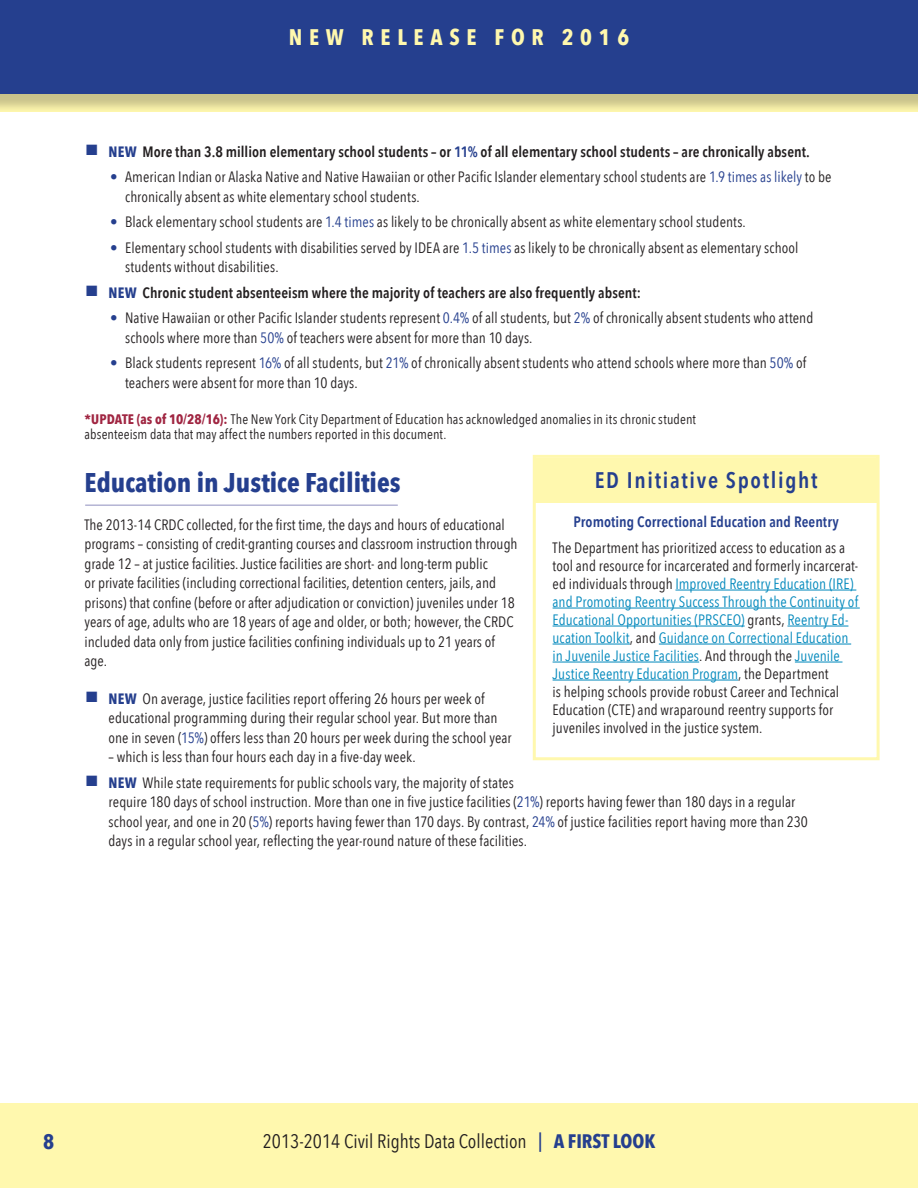
<style>
.page{position:relative;width:918px;height:1188px;background:#fff}
.page>*{position:absolute;margin:0;border:0;box-sizing:border-box;transform-origin:0 0}
.t1{font:700 27px "Avenir Next Condensed";color:#253f8e}
.t2{font:600 22.5px "Avenir Next Condensed";letter-spacing:.075em;color:#253f8e}
.t3{font:700 22.5px "Avenir Next Condensed";letter-spacing:.3em;color:#fff8ae}
.t4{font:700 21px "Avenir Next Condensed";color:#253f8e}
.t5{font:19.5px "Avenir Next Condensed";color:#231f20}
.t6{font:15px/19.5px "Avenir Next Condensed";color:#231f20}
.t7{font:15px/18px "Avenir Next Condensed";letter-spacing:.005em;color:#0088bc}
.t8{font:600 15px "Avenir Next Condensed";letter-spacing:.005em;color:#231f20}
.t9{font:600 15px "Avenir Next Condensed";letter-spacing:.005em;color:#253f8e}
.t10{font:13.8px/15px "Avenir Next Condensed";letter-spacing:.01em;color:#231f20}
.s1{color:#253f8e}
.s2{font-weight:700;color:#253f8e}
.s3{font-weight:700;color:#a02642}
.s4{color:#0088bc}
.s5{color:#231f20}
.s6{font-weight:500;color:#253f8e}
</style>
<div class="page">
<div style="left:0;top:1103px;width:918px;height:85px;background:#fff8ae"></div>
<div style="left:0;top:0;width:918px;height:113px;background:#231f20;opacity:.25"></div>
<div style="left:0;top:0;width:918px;height:94px;background:#253f8e"></div>
<div style="left:535px;top:458px;width:343px;height:44px;background:#fff8ae"></div>
<div style="left:533px;top:455px;width:347px;height:305px;border:3px solid #fff8ae"></div>
<hr style="left:675px;top:590px;width:181px;height:1px;background:#0088bc">
<hr style="left:553px;top:608px;width:307px;height:1px;background:#0088bc">
<hr style="left:553px;top:626px;width:192px;height:1px;background:#0088bc">
<hr style="left:787px;top:626px;width:61px;height:1px;background:#0088bc">
<hr style="left:553px;top:644px;width:77px;height:1px;background:#0088bc">
<hr style="left:659px;top:644px;width:192px;height:1px;background:#0088bc">
<hr style="left:553px;top:662px;width:146px;height:1px;background:#0088bc">
<hr style="left:795px;top:662px;width:47px;height:1px;background:#0088bc">
<hr style="left:553px;top:680px;width:185px;height:1px;background:#0088bc">
<hr style="left:85px;top:505px;width:313px;height:1px;background:#9b9bc6">
<h2 class="t3" style="left:289px;top:23px;width:342px">NEW RELEASE FOR 2016</h2>
<p class="t8" style="left:86px;top:139px;width:725px"><span class="s1">■</span> <span class="s2">NEW</span> More than 3.8 million elementary school students – or <span class="s1">11%</span> of all elementary school students – are chronically absent.</p>
<p class="t6" style="left:125px;top:167px;width:708px;text-indent:-15px"><span class="s1">•</span> American Indian or Alaska Native and Native Hawaiian or other Pacific Islander elementary school students are <span class="s1">1.9 times as likely</span> to be chronically absent as white elementary school students.</p>
<p class="t6" style="left:110px;top:212px;width:637px"><span class="s1">•</span> Black elementary school students are <span class="s1">1.4 times</span> as likely to be chronically absent as white elementary school students.</p>
<p class="t6" style="left:125px;top:237px;width:675px;text-indent:-15px"><span class="s1">•</span> Elementary school students with disabilities served by IDEA are <span class="s1">1.5 times</span> as likely to be chronically absent as elementary school students without disabilities.</p>
<p class="t8" style="left:86px;top:280px;width:556px"><span class="s1">■</span> <span class="s2">NEW</span> Chronic student absenteeism where the majority of teachers are also frequently absent:</p>
<p class="t6" style="left:125px;top:308px;width:690px;text-indent:-15px"><span class="s1">•</span> Native Hawaiian or other Pacific Islander students represent <span class="s1">0.4%</span> of all students, but <span class="s1">2%</span> of chronically absent students who attend schools where more than <span class="s1">50%</span> of teachers were absent for more than 10 days.</p>
<p class="t6" style="left:125px;top:353px;width:683px;text-indent:-15px"><span class="s1">•</span> Black students represent <span class="s1">16%</span> of all students, but <span class="s1">21%</span> of chronically absent students who attend schools where more than <span class="s1">50%</span> of teachers were absent for more than 10 days.</p>
<p class="t10" style="left:85px;top:411px;width:613px"><span class="s3">*UPDATE (as of 10/28/16):</span> The New York City Department of Education has acknowledged anomalies in its chronic student absenteeism data that may affect the numbers reported in this document.</p>
<h2 class="t1" style="left:85px;top:466px;width:318px">Education in Justice Facilities</h2>
<p class="t6" style="left:85px;top:514px;width:435px">The 2013-14 CRDC collected, for the first time, the days and hours of educational programs – consisting of credit-granting courses and classroom instruction through grade 12 – at justice facilities. Justice facilities are short- and long-term public<br>or private facilities (including correctional facilities, detention centers, jails, and prisons) that confine (before or after adjudication or conviction) juveniles under 18 years of age, adults who are 18 years of age and older, or both; however, the CRDC included data only from justice facilities confining individuals up to 21 years of age.</p>
<p class="t6" style="left:109px;top:688px;width:404px;text-indent:-22px"><span class="s1">■</span> <span class="s2">NEW</span> On average, justice facilities report offering 26 hours per week of educational programming during their regular school year. But more than one in seven (<span class="s1">15%</span>) offers less than 20 hours per week during the school year</p>
<p class="t6" style="left:109px;top:747px;width:309px">– which is less than four hours each day in a five-day week.</p>
<p class="t6" style="left:109px;top:772px;width:701px;text-indent:-22px"><span class="s1">■</span> <span class="s2">NEW</span> While state requirements for public schools vary, the majority of states<br>require 180 days of school instruction. More than one in five justice facilities (<span class="s1">21%</span>) reports having fewer than 180 days in a regular school year, and one in 20 (<span class="s1">5%</span>) reports having fewer than 170 days. By contrast, <span class="s1">24%</span> of justice facilities report having more than 230 days in a regular school year, reflecting the year-round nature of these facilities.</p>
<h3 class="t2" style="left:595px;top:461px;width:224px">ED Initiative Spotlight</h3>
<p class="t9" style="left:573px;top:509px;width:267px">Promoting Correctional Education and Reentry</p>
<p class="t6" style="left:553px;top:538px;width:307px;line-height:18px">The Department has prioritized access to education as a tool and resource for incarcerated and formerly incarcerat&shy;ed individuals through <span class="s4">Improved Reentry Education (IRE)</span></p>
<p class="t7" style="left:553px;top:592px;width:307px">and Promoting Reentry Success Through the Continuity of Educational Opportunities (PRSCEO) <span class="s5">grants,</span> Reentry Ed&shy;ucation Toolkit<span class="s5">, and</span> Guidance on Correctional Education in Juvenile Justice Facilities<span class="s5">. And through the</span> Juvenile Justice Reentry Education Program<span class="s5">, the Department</span></p>
<p class="t6" style="left:553px;top:682px;width:288px;line-height:18px">is helping schools provide robust Career and Technical<br>Education (CTE) and wraparound reentry supports for juveniles involved in the justice system.</p>
<h3 class="t4" style="left:43px;top:1129px;width:13px">8</h3>
<h3 class="t5" style="left:263px;top:1125px;width:394px">2013-2014 Civil Rights Data Collection <span class="s6">|</span> <span class="s2">A FIRST LOOK</span></h3>
</div>
